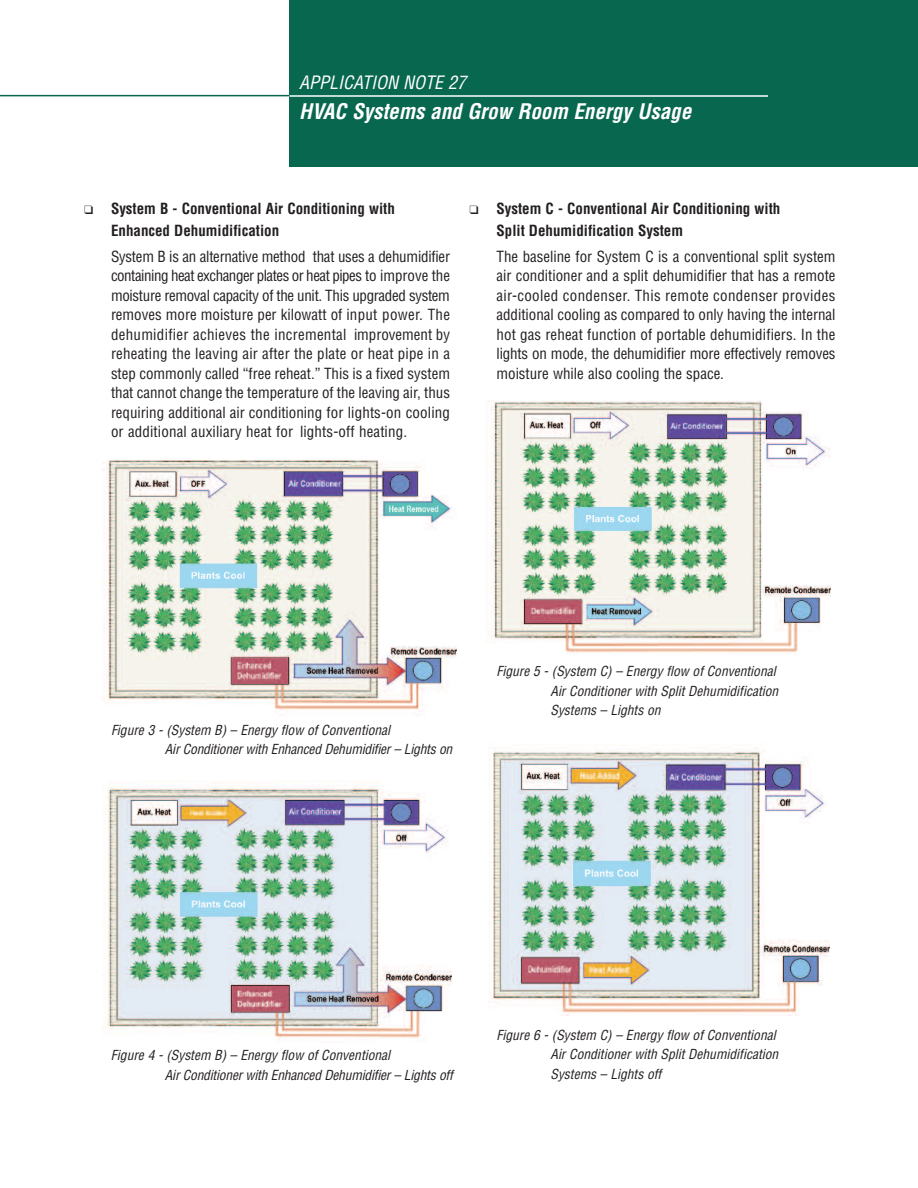
<style>
.page{position:relative;width:918px;height:1188px;background:#fff}
.page>*{position:absolute;margin:0;border:0;box-sizing:border-box;transform-origin:0 0}
.t1{font:italic 700 condensed 21px "Helvetica";color:#fff}
.t2{font:italic condensed 18px "Helvetica";color:#fff}
.t3{font:condensed 15px/19.5px "Helvetica";letter-spacing:.005em;color:#231f20;text-align:justify}
.t4{font:700 condensed 15px/22.5px "Helvetica";color:#231f20}
.t5{font:italic condensed 13.5px/19.5px "Helvetica";color:#231f20}
</style>
<div class="page">
<img style="left:102px;top:460px;width:355px;height:256px">
<hr style="left:0;top:95px;width:290px;height:1px;background:#08674f">
<div style="left:290px;top:0;width:628px;height:167px;background:#08674f"></div>
<hr style="left:290px;top:95px;width:478px;height:2px;background:#fff">
<img style="left:104px;top:782px;width:347px;height:258px">
<img style="left:488px;top:743px;width:341px;height:272px">
<img style="left:485px;top:400px;width:345px;height:254px">
<p class="t2" style="left:299px;top:73px;width:168px">APPLICATION NOTE 27</p>
<h1 class="t1" style="left:299px;top:100px;width:393px">HVAC Systems and Grow Room Energy Usage</h1>
<p class="t4" style="left:111px;top:197px;width:285px;text-indent:-27px">❑ System B - Conventional Air Conditioning with<br>Enhanced Dehumidification</p>
<p class="t3" style="left:111px;top:247px;width:341px">System B is an alternative method that uses a dehumidifier containing heat exchanger plates or heat pipes to improve the moisture removal capacity of the unit. This upgraded system removes more moisture per kilowatt of input power. The dehumidifier achieves the incremental improvement by reheating the leaving air after the plate or heat pipe in a step commonly called “free reheat.” This is a fixed system that cannot change the temperature of the leaving air, thus requiring additional air conditioning for lights-on cooling or additional auxiliary heat for lights-off heating.</p>
<p class="t4" style="left:497px;top:197px;width:285px;text-indent:-27px">❑ System C - Conventional Air Conditioning with<br>Split Dehumidification System</p>
<p class="t3" style="left:497px;top:247px;width:341px">The baseline for System C is a conventional split system air conditioner and a split dehumidifier that has a remote air-cooled condenser. This remote condenser provides additional cooling as compared to only having the internal hot gas reheat function of portable dehumidifiers. In the lights on mode, the dehumidifier more effectively removes moisture while also cooling the space.</p>
<p class="t5" style="left:165px;top:720px;width:289px;text-indent:-54px">Figure 3 - (System B) – Energy flow of Conventional<br>Air Conditioner with Enhanced Dehumidifier – Lights on</p>
<p class="t5" style="left:550px;top:662px;width:229px;text-indent:-54px">Figure 5 - (System C) – Energy flow of Conventional<br>Air Conditioner with Split Dehumidification<br>Systems – Lights on</p>
<p class="t5" style="left:165px;top:1046px;width:289px;text-indent:-54px">Figure 4 - (System B) – Energy flow of Conventional<br>Air Conditioner with Enhanced Dehumidifier – Lights off</p>
<p class="t5" style="left:550px;top:1025px;width:229px;text-indent:-54px">Figure 6 - (System C) – Energy flow of Conventional<br>Air Conditioner with Split Dehumidification<br>Systems – Lights off</p>
</div>
